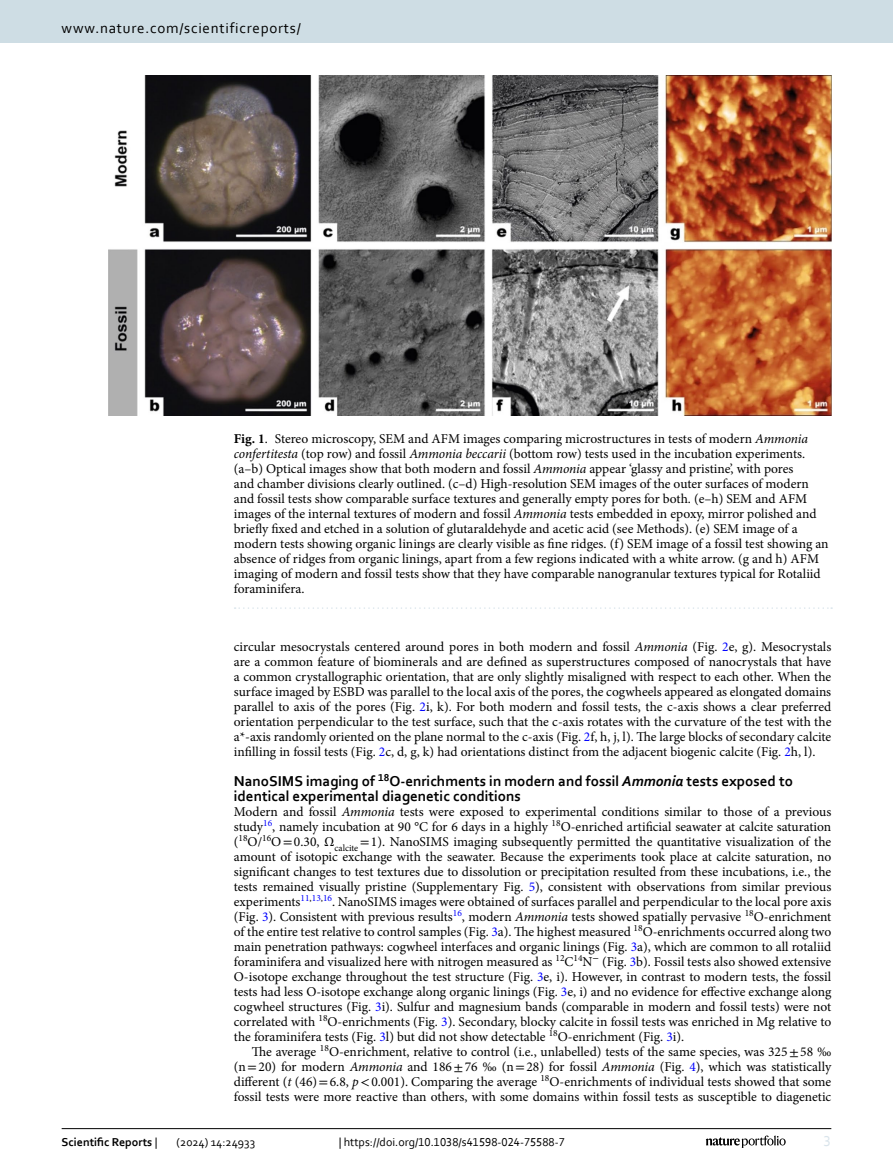
<style>
.page{position:relative;width:893px;height:1174px;background:#fff}
.page>*{position:absolute;margin:0;border:0;box-sizing:border-box;transform-origin:0 0}
.Head_2{font:700 15px/15px "Corbel";color:#000}
.t1{font:15px "Corbel";letter-spacing:.05em;color:#000}
.t2{font:15px "Corbel";color:#d9e4eb}
.Body_Text{font:13.5px/15px "Minion Pro";color:#000;text-align:justify}
.Body_Text_Indent{font:13.5px/15px "Minion Pro";color:#000;text-align:justify}
.Figure_Caption{font:13.5px/15px "Minion Pro";color:#000}
.t3{font:12px "Corbel";color:#000}
.t4{font:700 12px "Corbel";color:#000}
.s1{font-weight:700}
.s2{font-style:italic}
.s3{color:#00f}
.s4{font-family:"STIX"}
.s5{font-weight:400}
</style>
<div class="page">
<img style="left:108px;top:76px;width:723px;height:339px">
<svg style="left:235px;top:607px;width:597px;height:2px"></svg>
<hr style="left:62px;top:1128px;width:769px;height:1px;background:#000">
<svg style="left:706px;top:1135px;width:80px;height:12px"></svg>
<div style="left:0;top:0;width:893px;height:43px;background:#cedde4"></div>
<p class="t1" style="left:62px;top:18px;width:241px">www.nature.com/scientificreports/</p>
<p class="Figure_Caption" style="left:234px;top:431px;width:596px"><span class="s1">Fig. 1</span>. Stereo microscopy, SEM and AFM images comparing microstructures in tests of modern <span class="s2">Ammonia confertitesta</span> (top row) and fossil <span class="s2">Ammonia beccarii</span> (bottom row) tests used in the incubation experiments. (a–b) Optical images show that both modern and fossil <span class="s2">Ammonia</span> appear ‘glassy and pristine’, with pores<br>and chamber divisions clearly outlined. (c–d) High-resolution SEM images of the outer surfaces of modern and fossil tests show comparable surface textures and generally empty pores for both. (e–h) SEM and AFM images of the internal textures of modern and fossil <span class="s2">Ammonia</span> tests embedded in epoxy, mirror polished and briefly fixed and etched in a solution of glutaraldehyde and acetic acid (see Methods). (e) SEM image of a modern tests showing organic linings are clearly visible as fine ridges. (f) SEM image of a fossil test showing an absence of ridges from organic linings, apart from a few regions indicated with a white arrow. (g and h) AFM imaging of modern and fossil tests show that they have comparable nanogranular textures typical for Rotaliid foraminifera.</p>
<p class="Body_Text_Indent" style="left:234px;top:639px;width:599px">circular mesocrystals centered around pores in both modern and fossil <span class="s2">Ammonia</span> (Fig. <span class="s3">2</span>e, g). Mesocrystals are a common feature of biominerals and are defined as superstructures composed of nanocrystals that have a common crystallographic orientation, that are only slightly misaligned with respect to each other. When the surface imaged by ESBD was parallel to the local axis of the pores, the cogwheels appeared as elongated domains parallel to axis of the pores (Fig. <span class="s3">2</span>i, k). For both modern and fossil tests, the c-axis shows a clear preferred orientation perpendicular to the test surface, such that the c-axis rotates with the curvature of the test with the a*-axis randomly oriented on the plane normal to the c-axis (Fig. <span class="s3">2</span>f, h, j, l). The large blocks of secondary calcite infilling in fossil tests (Fig. <span class="s3">2</span>c, d, g, k) had orientations distinct from the adjacent biogenic calcite (Fig. <span class="s3">2</span>h, l).</p>
<p class="Head_2" style="left:234px;top:773px;width:561px">NanoSIMS imaging of <sup>18</sup>O-enrichments in modern and fossil <span class="s2">Ammonia</span> tests exposed to identical experimental diagenetic conditions</p>
<p class="Body_Text" style="left:234px;top:804px;width:599px">Modern and fossil <span class="s2">Ammonia</span> tests were exposed to experimental conditions similar to those of a previous study<sup>16</sup>, namely incubation at 90 °C for 6 days in a highly <sup>18</sup>O-enriched artificial seawater at calcite saturation (<sup>18</sup>O/<sup>16</sup>O<span class="s4">=</span>0.30, Ω<sub>calcite</sub> <span class="s4">=</span>1). NanoSIMS imaging subsequently permitted the quantitative visualization of the amount of isotopic exchange with the seawater. Because the experiments took place at calcite saturation, no significant changes to test textures due to dissolution or precipitation resulted from these incubations, i.e., the tests remained visually pristine (Supplementary Fig. <span class="s3">5</span>), consistent with observations from similar previous experiments<sup>11</sup><sup>,</sup><sup>13</sup><sup>,</sup><sup>16</sup>. NanoSIMS images were obtained of surfaces parallel and perpendicular to the local pore axis (Fig. <span class="s3">3</span>). Consistent with previous results<sup>16</sup>, modern <span class="s2">Ammonia</span> tests showed spatially pervasive <sup>18</sup>O-enrichment of the entire test relative to control samples (Fig. <span class="s3">3</span>a). The highest measured <sup>18</sup>O-enrichments occurred along two main penetration pathways: cogwheel interfaces and organic linings (Fig. <span class="s3">3</span>a), which are common to all rotaliid foraminifera and visualized here with nitrogen measured as <sup>12</sup>C<sup>14</sup>N<sup>−</sup> (Fig. <span class="s3">3</span>b). Fossil tests also showed extensive O-isotope exchange throughout the test structure (Fig. <span class="s3">3</span>e, i). However, in contrast to modern tests, the fossil tests had less O-isotope exchange along organic linings (Fig. <span class="s3">3</span>e, i) and no evidence for effective exchange along cogwheel structures (Fig. <span class="s3">3</span>i). Sulfur and magnesium bands (comparable in modern and fossil tests) were not correlated with <sup>18</sup>O-enrichments (Fig. <span class="s3">3</span>). Secondary, blocky calcite in fossil tests was enriched in Mg relative to the foraminifera tests (Fig. <span class="s3">3</span>l) but did not show detectable <sup>18</sup>O-enrichment (Fig. <span class="s3">3</span>i).</p>
<p class="Body_Text_Indent" style="left:234px;top:1044px;width:599px;text-indent:18px">The average <sup>18</sup>O-enrichment, relative to control (i.e., unlabelled) tests of the same species, was 325<span class="s4">±</span>58 ‰ (n<span class="s4">=</span>20) for modern <span class="s2">Ammonia</span> and 186<span class="s4">±</span>76 ‰ (n<span class="s4">=</span>28) for fossil <span class="s2">Ammonia</span> (Fig. <span class="s3">4</span>), which was statistically different (<span class="s2">t</span> (46)<span class="s4">=</span>6.8, <span class="s2">p</span><span class="s4">&lt;</span>0.001). Comparing the average <sup>18</sup>O-enrichments of individual tests showed that some fossil tests were more reactive than others, with some domains within fossil tests as susceptible to diagenetic</p>
<p class="t4" style="left:62px;top:1134px;width:97px">Scientific Reports <span class="s5">|</span></p>
<p class="t3" style="left:177px;top:1134px;width:80px">(2024) 14:24933</p>
<p class="t3" style="left:339px;top:1134px;width:228px">| https://doi.org/10.1038/s41598-024-75588-7</p>
<p class="t2" style="left:824px;top:1132px;width:9px">3</p>
</div>
